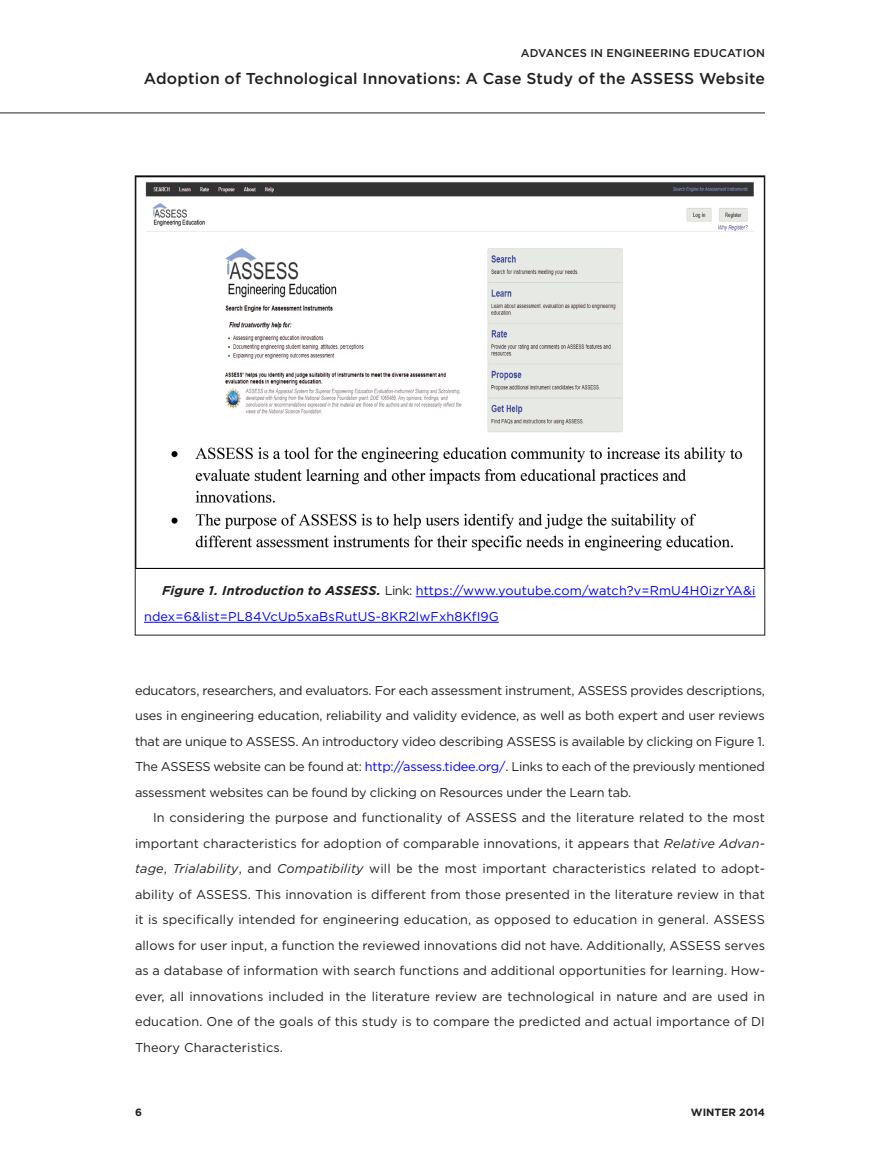
<style>
.page{position:relative;width:891px;height:1175px;background:#fff}
.page>*{position:absolute;margin:0;border:0;box-sizing:border-box;transform-origin:0 0}
.t1{font:500 15.75px "Gotham";letter-spacing:.01em;color:#231f20}
.body_text{font:12.75px/25.5px "Gotham";letter-spacing:-.01em;color:#231f20;text-align:justify}
.t2{font:12.75px/25.5px "Gotham";letter-spacing:.01em;color:#00f}
.t3{font:500 11.25px "Gotham";letter-spacing:.01em;color:#231f20}
.t4{font:700 10.5px "Gotham";color:#231f20}
.s1{font-weight:700;font-style:italic;color:#231f20}
.s2{color:#231f20}
.s3{color:#00f}
.s4{font-style:italic}
</style>
<div class="page">
<hr style="left:0;top:112px;width:765px;height:1px;background:#231f20">
<img style="left:137px;top:182px;width:626px;height:386px">
<hr style="left:416px;top:596px;width:340px;height:1px;background:#00f">
<hr style="left:144px;top:622px;width:355px;height:1px;background:#00f">
<p class="t3" style="left:521px;top:47px;width:246px">advances in engineering Education</p>
<p class="t1" style="left:144px;top:70px;width:499px">Adoption of Technological I nnovations: A Case Study of the ASSESS</p>
<p class="t1" style="left:699px;top:70px;width:67px">Website</p>
<p class="t2" style="left:144px;top:577px;width:613px;text-indent:18px"><span class="s1">Figure 1. Introduction to ASSESS.</span> <span class="s2">Link:</span> https://www.youtube.com/watch?v=RmU4H 0izrYA&amp;i ndex=6&amp;list=PL84VcUp5xaBsRutUS-8KR2lwFxh8KfI9G</p>
<p class="body_text" style="left:135px;top:677px;width:631px">educators, researchers, and evaluators. For each assessment instrument, ASSESS provides descriptions, uses in engineering education, reliability and validity evidence, as well as both expert and user reviews that are unique to ASSESS. An introductory video describing ASSESS is available by clicking on Figure 1.<br>The ASSESS website can be found at: <span class="s3">http://assess.tidee.org/</span>. Links to each of the previously mentioned assessment websites can be found by clicking on Resources under the Learn tab.</p>
<p class="body_text" style="left:135px;top:804px;width:632px;text-indent:18px">In considering the purpose and functionality of ASSESS and the literature related to the most important characteristics for adoption of comparable innovations, it appears that <span class="s4">Relative Advan&shy;tage</span>, <span class="s4">Trialability</span>, and <span class="s4">Compatibility</span> will be the most important characteristics related to adopt&shy;ability of ASSESS. This innovation is different from those presented in the literature review in that it is specifically intended for engineering education, as opposed to education in general. ASSESS allows for user input, a function the reviewed innovations did not have. Additionally, ASSESS serves as a database of information with search functions and additional opportunities for learning. How&shy;ever, all innovations included in the literature review are technological in nature and are used in education. One of the goals of this study is to compare the predicted and actual importance of DI Theory Characteristics.</p>
<p class="t4" style="left:135px;top:1106px;width:8px">6</p>
<p class="t4" style="left:691px;top:1106px;width:9px">WINTER</p>
<p class="t4" style="left:739px;top:1106px;width:27px">2014</p>
</div>
